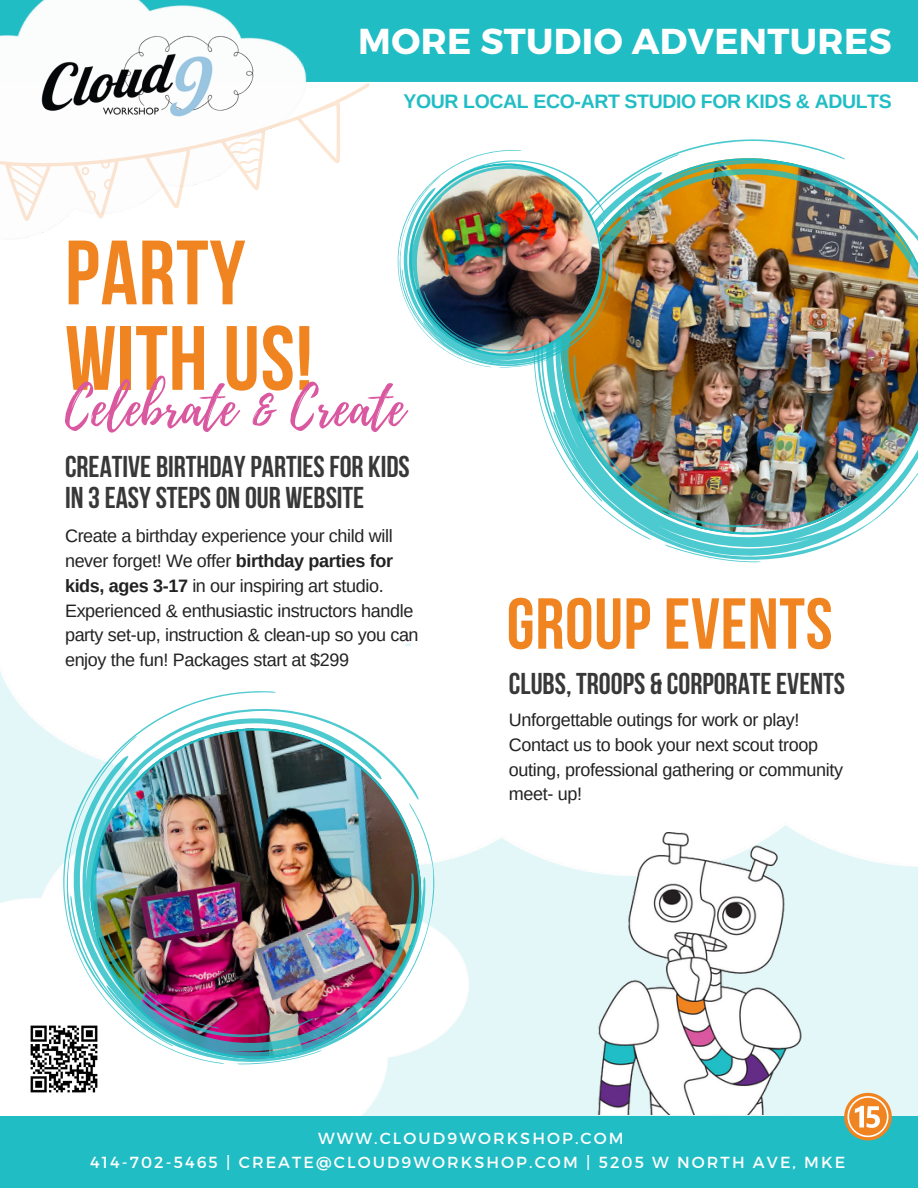
<style>
.page{position:relative;width:918px;height:1188px;background:#fff}
.page>*{position:absolute;margin:0;border:0;box-sizing:border-box;transform-origin:0 0}
.t1{font:700 91.05px/85.5px "Bebas Neue";letter-spacing:.01em;color:#f08421}
.t2{font:700 72px "Bebas Neue";letter-spacing:.01em;color:#f08421}
.t3{font:51.9px "Playlist Script";color:#d958a0}
.t4{font:700 36px "Montserrat";letter-spacing:.01em;color:#fff}
.t5{font:700 30px/31.5px "Bebas Neue";color:#383838}
.t6{font:700 19.5px "Arimo";letter-spacing:-.02em;color:#21bdc5}
.t7{font:18px/24.8px "Arimo";letter-spacing:-.02em;color:#222}
.t8{font:16.05px "Montserrat";letter-spacing:.13em;color:#fff}
.s1{font-weight:700}
</style>
<div class="page">
<div style="left:0;top:609px;width:918px;height:508px;background:#e4f7f8"></div>
<div style="left:329px;top:0;width:589px;height:82px;background:#21bdc5"></div>
<img style="left:0;top:0;width:329px;height:82px">
<img style="left:0;top:21px;width:263px;height:61px">
<div style="left:0;top:609px;width:918px;height:263px;background:#fff"></div>
<div style="left:0;top:1117px;width:918px;height:71px;background:#21bdc5"></div>
<img style="left:591px;top:832px;width:235px;height:283px">
<img style="left:673px;top:139px;width:217px;height:112px">
<img style="left:659px;top:154px;width:63px;height:97px">
<img style="left:603px;top:251px;width:315px;height:312px">
<svg style="left:0;top:82px;width:369px;height:158px"></svg>
<svg style="left:360px;top:135px;width:162px;height:105px"></svg>
<img style="left:364px;top:155px;width:295px;height:354px">
<img style="left:393px;top:179px;width:255px;height:225px">
<svg style="left:17px;top:647px;width:483px;height:470px;background:#fbfdfe"></svg>
<svg style="left:0;top:665px;width:414px;height:436px;background:#f0f8f9"></svg>
<svg style="left:5px;top:736px;width:263px;height:329px"></svg>
<img style="left:55px;top:741px;width:437px;height:376px">
<img style="left:26px;top:1021px;width:76px;height:76px">
<svg style="left:844px;top:1093px;width:47px;height:47px"></svg>
<p class="t4" style="left:358px;top:18px;width:535px">MORE STUDIO ADVENTURES</p>
<p class="t6" style="left:404px;top:91px;width:490px">YOUR LOCAL ECO-ART STUDIO FOR KIDS &amp; ADULTS</p>
<p class="t1" style="left:65px;top:239px;width:249px">PARTY<br>WITH US!</p>
<p class="t3" style="left:65px;top:370px;width:341px">Celebrate &amp; Create</p>
<h6 class="t5" style="left:65px;top:453px;width:346px">CREATIVE BIRTHDAYPARTIESFOR KIDS<br>IN 3EASYSTEPSON OUR WEBSITE</h6>
<h2 class="t7" style="left:65px;top:524px;width:355px">Create a birthday experience your child will never forget! We offer <span class="s1">birthday parties for kids, ages 3-17</span> in our inspiring art studio.<br>Experienced &amp; enthusiastic instructors handle party set-up, instruction &amp; clean-up so you can enjoy the fun! Packages start at $299</h2>
<h1 class="t2" style="left:507px;top:595px;width:328px">GROUP EVENTS</h1>
<h5 class="t5" style="left:509px;top:671px;width:338px">CLUBS, TROOPS &amp; CORPORATEEVENTS</h5>
<h3 class="t7" style="left:509px;top:707px;width:336px">Unforgettable outings for work or play!<br>Contact us to book your next scout troop outing, professional gathering or community meet- up!</h3>
<p class="t8" style="left:318px;top:1128px;width:307px">WWW.CLOUD9WORKSHOP.COM</p>
<p class="t8" style="left:90px;top:1152px;width:757px">414-702-5465 | CREATE@CLOUD9WORKSHOP.COM | 5205 W NORTH AVE, MKE</p>
</div>
